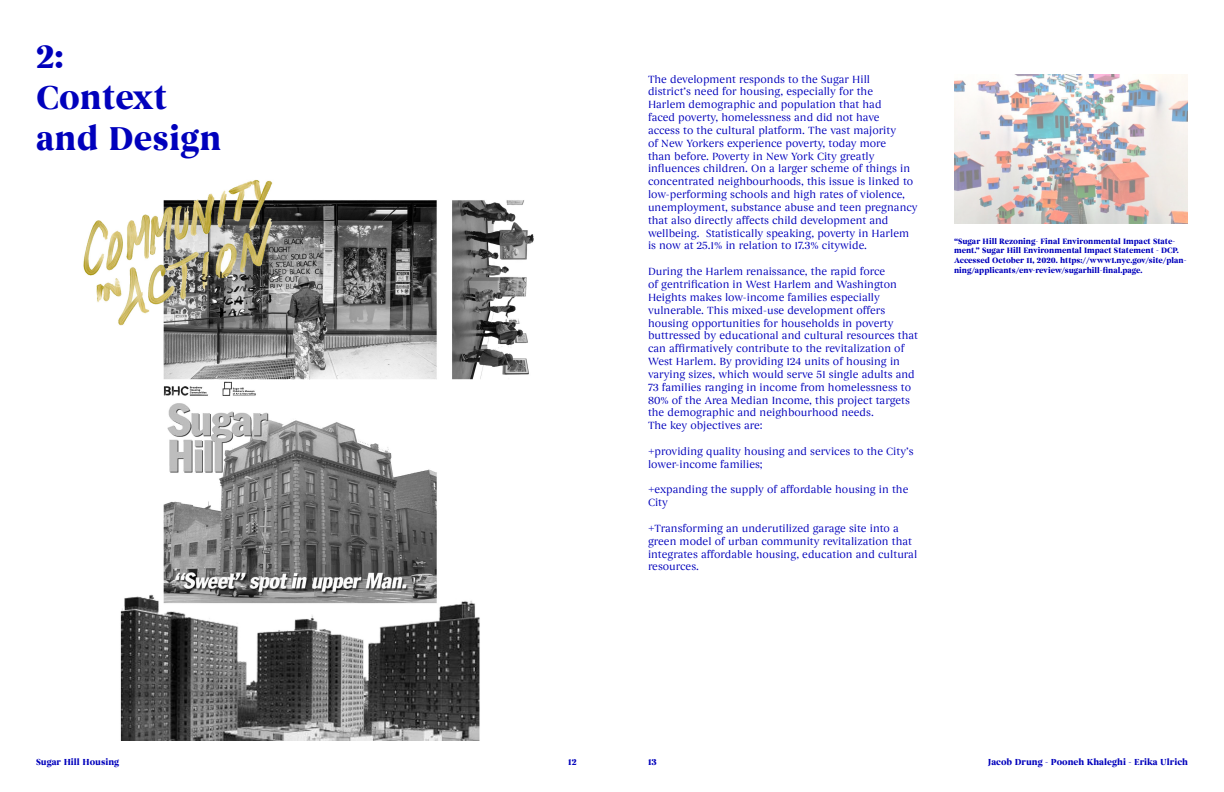
<style>
.page{position:relative;width:1224px;height:792px;background:#fff}
.page>*{position:absolute;margin:0;border:0;box-sizing:border-box;transform-origin:0 0}
.t1{font:700 34px "Begum W03";color:#0000bc}
.t2{font:10.7px/12.8px "Begum";color:#0000bc}
.t3{font:700 9px "Begum W03";color:#0000bc}
.t4{font:700 8px/9.6px "Begum W03";color:#0000bc}
</style>
<div class="page">
<img style="left:83px;top:180px;width:451px;height:561px">
<img style="left:954px;top:75px;width:234px;height:148px">
<p class="t1" style="left:36px;top:36px;width:29px">2:</p>
<p class="t1" style="left:36px;top:77px;width:133px">Context</p>
<p class="t1" style="left:36px;top:118px;width:187px">and Design</p>
<p class="t2" style="left:648px;top:73px;width:271px">The development responds to the Sugar Hill<br>district’s need for housing, especially for the<br>Harlem demographic and population that had<br>faced poverty, homelessness and did not have<br>access to the cultural platform. The vast majority<br>of New Yorkers experience poverty, today more<br>than before. Poverty in New York City greatly influences children. On a larger scheme of things in concentrated neighbourhoods, this issue is linked to low-performing schools and high rates of violence, unemployment, substance abuse and teen pregnancy that also directly affects child development and wellbeing. Statistically speaking, poverty in Harlem is now at 25.1% in relation to 17.3% citywide.</p>
<p class="t2" style="left:648px;top:265px;width:271px">During the Harlem renaissance, the rapid force<br>of gentrification in West Harlem and Washington Heights makes low-income families especially vulnerable. This mixed-use development offers housing opportunities for households in poverty buttressed by educational and cultural resources that can affirmatively contribute to the revitalization of West Harlem. By providing 124 units of housing in varying sizes, which would serve 51 single adults and 73 families ranging in income from homelessness to 80% of the Area Median Income, this project targets the demographic and neighbourhood needs.<br>The key objectives are:</p>
<p class="t2" style="left:648px;top:445px;width:267px">+providing quality housing and services to the City’s lower-income families;</p>
<p class="t2" style="left:648px;top:484px;width:262px">+expanding the supply of affordable housing in the<br>City</p>
<p class="t2" style="left:648px;top:522px;width:271px">+Transforming an underutilized garage site into a green model of urban community revitalization that integrates affordable housing, education and cultural resources.</p>
<p class="t4" style="left:954px;top:237px;width:234px">“Sugar Hill Rezoning- Final Environmental Impact State&shy;ment.” Sugar Hill Environmental Impact Statement - DCP.<br>Accessed October 11, 2020. https://www1.nyc.gov/site/plan&shy;ning/applicants/env-review/sugarhill-final.page.</p>
<p class="t3" style="left:36px;top:756px;width:85px">Sugar Hill Housing</p>
<p class="t3" style="left:568px;top:756px;width:10px">12</p>
<p class="t3" style="left:648px;top:756px;width:10px">13</p>
<p class="t3" style="left:988px;top:756px;width:202px">Jacob Drung - Pooneh Khaleghi - Erika Ulrich</p>
</div>
